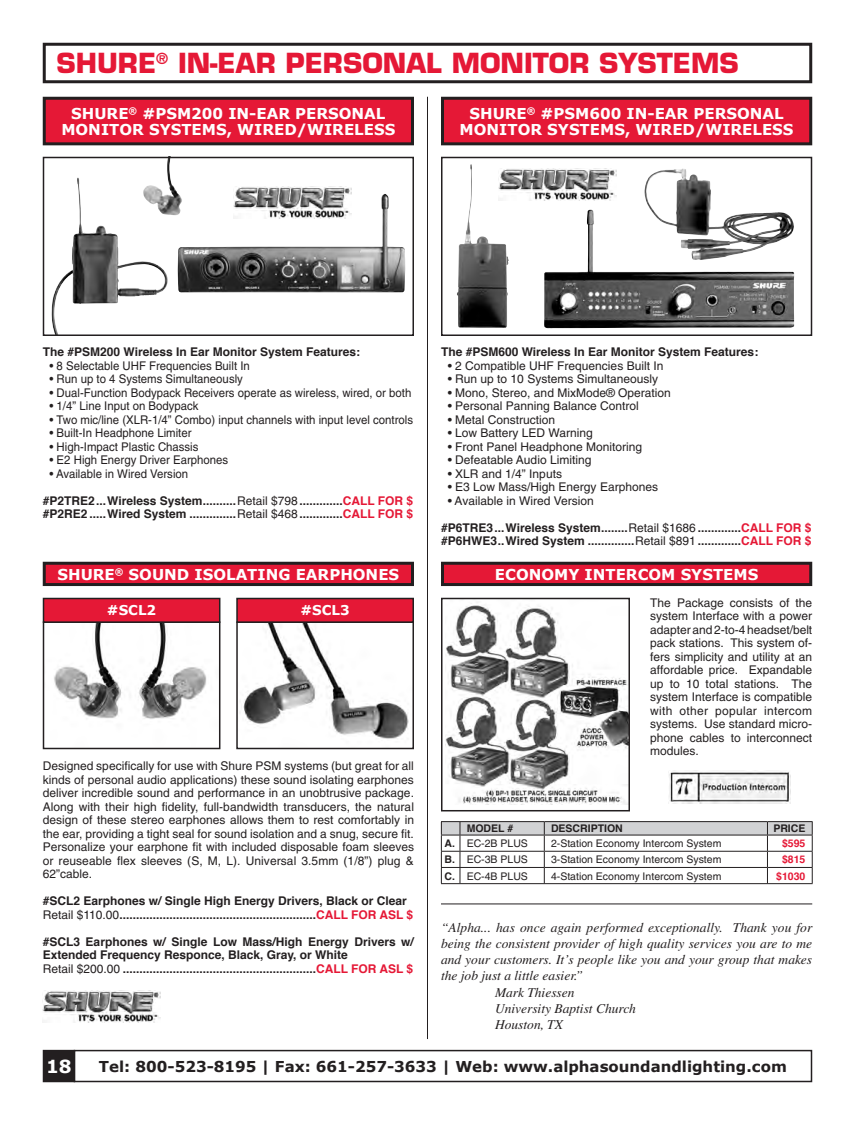
<style>
.page{position:relative;width:855px;height:1125px;background:#fff}
.page>*{position:absolute;margin:0;border:0;box-sizing:border-box;transform-origin:0 0}
.t1{font:700 27px "Eurostile LT Std";color:#e51836}
.t2{font:700 18px "Verdana";color:#fff}
.t3{font:700 15px/16.5px "Verdana";color:#fff;text-align:center}
.t4{font:700 15px "Verdana";color:#231f20}
.t5{font:italic 13.5px "Times";color:#231f20}
.t6{font:700 13.5px "Verdana";color:#fff}
.t7{font:12px/13.5px "Helvetica";color:#231f20;text-align:justify}
.t8{font:700 12px/13.5px "Helvetica";color:#231f20}
.t9{font:12px "Helvetica";color:#231f20;scale:.95 1}
.t10{font:10.5px "Helvetica";color:#231f20}
.t11{font:700 10.5px "Helvetica";color:#231f20}
.t12{font:700 10.5px "Helvetica";color:#e51836}
.s1{font-weight:400}
.s2{color:#e51836}
.s3{font-weight:700}
</style>
<div class="page">
<img style="left:167px;top:160px;width:11px;height:55px">
<img style="left:52px;top:178px;width:116px;height:155px">
<hr style="left:427px;top:97px;width:1px;height:942px;background:#231f20">
<img style="left:178px;top:194px;width:227px;height:99px">
<div style="left:43px;top:157px;width:371px;height:179px;border:2px solid #231f20"></div>
<img style="left:233px;top:187px;width:118px;height:31px">
<div style="left:441px;top:157px;width:371px;height:179px;border:2px solid #231f20"></div>
<img style="left:544px;top:210px;width:250px;height:118px">
<img style="left:457px;top:164px;width:52px;height:164px">
<img style="left:644px;top:169px;width:150px;height:91px">
<img style="left:499px;top:169px;width:118px;height:31px">
<img style="left:243px;top:624px;width:166px;height:115px">
<div style="left:236px;top:621px;width:178px;height:128px;border:2px solid #231f20"></div>
<img style="left:54px;top:624px;width:153px;height:95px">
<div style="left:43px;top:621px;width:177px;height:128px;border:2px solid #231f20"></div>
<img style="left:445px;top:602px;width:182px;height:203px">
<div style="left:441px;top:598px;width:189px;height:213px;border:2px solid #231f20"></div>
<img style="left:668px;top:770px;width:123px;height:34px">
<hr style="left:441px;top:904px;width:371px;height:1px;background:#231f20">
<img style="left:43px;top:991px;width:118px;height:31px">
<div style="left:74px;top:1050px;width:738px;height:32px;border:2px solid #231f20"></div>
<div style="left:43px;top:43px;width:769px;height:40px;border:3px solid #231f20"></div>
<div style="left:44px;top:1051px;width:30px;height:31px;background:#231f20"></div>
<div style="left:43px;top:1050px;width:32px;height:32px;border:2px solid #231f20"></div>
<div style="left:44px;top:98px;width:368px;height:46px;background:#e51836"></div>
<div style="left:43px;top:97px;width:371px;height:48px;border:3px solid #231f20"></div>
<div style="left:442px;top:98px;width:369px;height:46px;background:#e51836"></div>
<div style="left:441px;top:97px;width:371px;height:48px;border:3px solid #231f20"></div>
<div style="left:44px;top:563px;width:368px;height:22px;background:#e51836"></div>
<div style="left:43px;top:562px;width:371px;height:24px;border:3px solid #231f20"></div>
<div style="left:44px;top:598px;width:176px;height:24px;background:#e51836"></div>
<div style="left:43px;top:598px;width:177px;height:25px;border:2px solid #231f20"></div>
<div style="left:237px;top:598px;width:176px;height:24px;background:#e51836"></div>
<div style="left:236px;top:598px;width:178px;height:25px;border:2px solid #231f20"></div>
<div style="left:442px;top:563px;width:369px;height:22px;background:#e51836"></div>
<div style="left:441px;top:562px;width:371px;height:24px;border:3px solid #231f20"></div>
<svg style="left:441px;top:821px;width:372px;height:62px"></svg>
<hr style="left:441px;top:883px;width:372px;height:1px;background:#231f20">
<h1 class="t1" style="left:57px;top:47px;width:684px">SHURE<sup>®</sup> IN-EAR PERSONAL MONITOR SYSTEMS</h1>
<p class="t3" style="left:61px;top:104px;width:336px">SHURE<sup>®</sup> #PSM200 IN-EAR PERSONAL<br>MONITOR SYSTEMS, WIRED/WIRELESS</p>
<p class="t3" style="left:460px;top:104px;width:336px">SHURE<sup>®</sup> #PSM600 IN-EAR PERSONAL<br>MONITOR SYSTEMS, WIRED/WIRELESS</p>
<p class="t8" style="left:43px;top:345px;width:319px">The #PSM200 Wireless In Ear Monitor System Features:</p>
<p class="t9" style="left:49px;top:359px;width:212px">• 8 Selectable UHF Frequencies Built In</p>
<p class="t9" style="left:49px;top:372px;width:205px">• Run up to 4 Systems Simultaneously</p>
<p class="t9" style="left:49px;top:386px;width:382px">• Dual-Function Bodypack Receivers operate as wireless, wired, or both</p>
<p class="t9" style="left:49px;top:399px;width:158px">• 1/4” Line Input on Bodypack</p>
<p class="t9" style="left:49px;top:413px;width:384px">• Two mic/line (XLR-1/4” Combo) input channels with input level controls</p>
<p class="t9" style="left:49px;top:426px;width:151px">• Built-In Headphone Limiter</p>
<p class="t9" style="left:49px;top:440px;width:158px">• High-Impact Plastic Chassis</p>
<p class="t9" style="left:49px;top:453px;width:190px">• E2 High Energy Driver Earphones</p>
<p class="t9" style="left:49px;top:467px;width:148px">• Available in Wired Version</p>
<p class="t8" style="left:43px;top:493px;width:372px">#P2TRE2...Wireless System..........<span class="s1">Retail $798</span> .............<span class="s2">CALL FOR $ </span>#P2RE2 .....Wired System ..............<span class="s1">Retail $468</span> .............<span class="s2">CALL FOR $</span></p>
<p class="t3" style="left:57px;top:565px;width:343px">SHURE<sup>®</sup> SOUND ISOLATING EARPHONES</p>
<p class="t6" style="left:107px;top:602px;width:51px">#SCL2</p>
<p class="t6" style="left:301px;top:602px;width:51px">#SCL3</p>
<p class="t7" style="left:43px;top:760px;width:373px">Designed specifically for use with Shure PSM systems (but great for all kinds of personal audio applications) these sound isolating earphones deliver incredible sound and performance in an unobtrusive package.<br>Along with their high fidelity, full-bandwidth transducers, the natural design of these stereo earphones allows them to rest comfortably in the ear, providing a tight seal for sound isolation and a snug, secure fit.<br>Personalize your earphone fit with included disposable foam sleeves or reuseable flex sleeves (S, M, L). Universal 3.5mm (1/8”) plug &amp; 62”cable.</p>
<p class="t8" style="left:43px;top:894px;width:372px">#SCL2 Earphones w/ Single High Energy Drivers, Black or Clear<br><span class="s1">Retail $110.00</span>...........................................................<span class="s2">CALL FOR ASL $</span></p>
<p class="t8" style="left:43px;top:934px;width:373px">#SCL3 Earphones w/ Single Low Mass/High Energy Drivers w/<br>Extended Frequency Responce, Black, Gray, or White<br><span class="s1">Retail $200.00</span> ..........................................................<span class="s2">CALL FOR ASL $</span></p>
<p class="t8" style="left:441px;top:345px;width:319px">The #PSM600 Wireless In Ear Monitor System Features:</p>
<p class="t7" style="left:448px;top:359px;width:217px">• 2 Compatible UHF Frequencies Built In</p>
<p class="t7" style="left:448px;top:373px;width:212px">• Run up to 10 Systems Simultaneously</p>
<p class="t7" style="left:448px;top:386px;width:225px">• Mono, Stereo, and MixMode® Operation</p>
<p class="t7" style="left:448px;top:400px;width:192px">• Personal Panning Balance Control</p>
<p class="t7" style="left:448px;top:413px;width:109px">• Metal Construction</p>
<p class="t7" style="left:448px;top:427px;width:147px">• Low Battery LED Warning</p>
<p class="t7" style="left:448px;top:440px;width:196px">• Front Panel Headphone Monitoring</p>
<p class="t7" style="left:448px;top:453px;width:145px">• Defeatable Audio Limiting</p>
<p class="t7" style="left:448px;top:467px;width:116px">• XLR and 1/4” Inputs</p>
<p class="t7" style="left:448px;top:480px;width:212px">• E3 Low Mass/High Energy Earphones</p>
<p class="t7" style="left:448px;top:494px;width:148px">• Available in Wired Version</p>
<p class="t8" style="left:441px;top:520px;width:372px">#P6TRE3...Wireless System........<span class="s1">Retail $1686</span> .............<span class="s2">CALL FOR $ </span>#P6HWE3..Wired System ..............<span class="s1">Retail $891</span> .............<span class="s2">CALL FOR $</span></p>
<p class="t3" style="left:495px;top:565px;width:265px">ECONOMY INTERCOM SYSTEMS</p>
<p class="t7" style="left:650px;top:596px;width:164px">The Package consists of the system Interface with a power adapter and 2-to-4 headset/belt pack stations. This system of&shy;fers simplicity and utility at an affordable price. Expandable up to 10 total stations. The system Interface is compatible with other popular intercom systems. Use standard micro&shy;phone cables to interconnect modules.</p>
<p class="t11" style="left:467px;top:819px;width:48px">MODEL #</p>
<p class="t11" style="left:551px;top:819px;width:73px">DESCRIPTION</p>
<p class="t11" style="left:773px;top:819px;width:34px">PRICE</p>
<p class="t10" style="left:445px;top:837px;width:85px"><span class="s3">A.</span> EC-2B PLUS</p>
<p class="t10" style="left:551px;top:837px;width:172px">2-Station Economy Intercom System</p>
<p class="t12" style="left:782px;top:834px;width:25px">$595</p>
<p class="t10" style="left:445px;top:854px;width:85px"><span class="s3">B.</span> EC-3B PLUS</p>
<p class="t10" style="left:551px;top:854px;width:172px">3-Station Economy Intercom System</p>
<p class="t12" style="left:782px;top:850px;width:25px">$815</p>
<p class="t10" style="left:445px;top:870px;width:85px"><span class="s3">C.</span> EC-4B PLUS</p>
<p class="t10" style="left:551px;top:870px;width:172px">4-Station Economy Intercom System</p>
<p class="t12" style="left:776px;top:866px;width:31px">$1030</p>
<p class="t5" style="left:441px;top:920px;width:373px">“Alpha... has once again performed exceptionally. Thank you for</p>
<p class="t5" style="left:441px;top:936px;width:373px">being the consistent provider of high quality services you are to me</p>
<p class="t5" style="left:441px;top:952px;width:373px">and your customers. It’s people like you and your group that makes</p>
<p class="t5" style="left:441px;top:969px;width:144px">the job just a little easier.”</p>
<p class="t5" style="left:495px;top:985px;width:81px">Mark Thiessen</p>
<p class="t5" style="left:495px;top:1001px;width:142px">University Baptist Church</p>
<p class="t5" style="left:495px;top:1017px;width:70px">Houston, TX</p>
<h2 class="t2" style="left:46px;top:1055px;width:27px">18</h2>
<p class="t4" style="left:99px;top:1057px;width:689px">Tel: 800-523-8195 | Fax: 661-257-3633 | Web: www.alphasoundandlighting.com</p>
</div>
